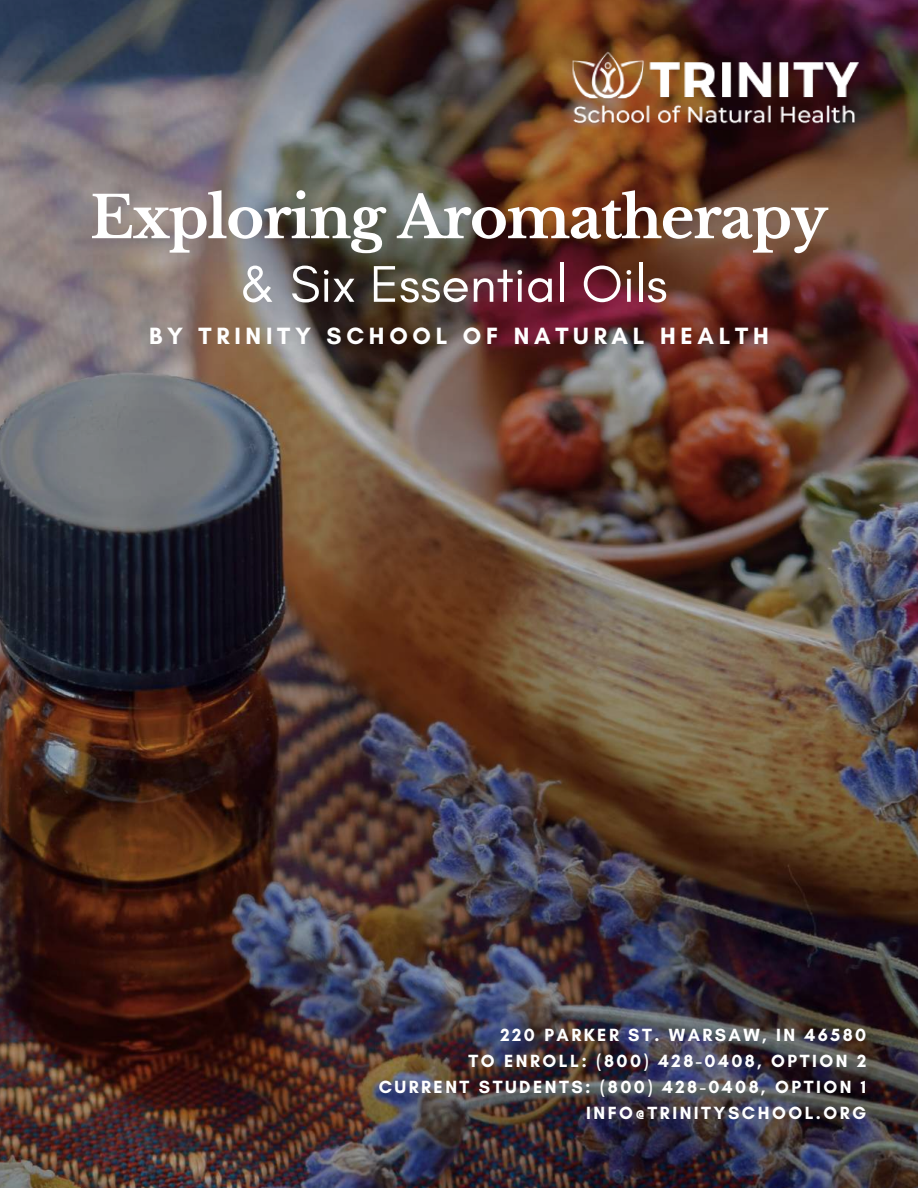
<style>
.page{position:relative;width:918px;height:1188px;background:#fff}
.page>*{position:absolute;margin:0;border:0;box-sizing:border-box;transform-origin:0 0}
.t1{font:700 57.75px "Libre Baskerville";letter-spacing:-.025em;color:#fff}
.t2{font:52.5px "Glacial Indifference";color:#fff}
.t3{font:700 24px "Glacial Indifference";letter-spacing:.195em;color:#fff}
.t4{font:700 18px/25.8px "Glacial Indifference";letter-spacing:.14em;color:#fff;text-align:right}
</style>
<div class="page">
<img style="left:0;top:0;width:918px;height:1188px">
<img style="left:552px;top:27px;width:324px;height:130px">
<h1 class="t1" style="left:90px;top:182px;width:739px">Exploring Aromatherapy</h1>
<h2 class="t2" style="left:240px;top:255px;width:429px">&amp; Six Essential Oils</h2>
<h3 class="t3" style="left:149px;top:321px;width:621px">BY TRINITY SCHOOL OF NATURAL HEALTH</h3>
<p class="t4" style="left:379px;top:1022px;width:489px">220 PARKER ST. WARSAW, IN 46580<br>TO ENROLL: (800) 428-0408, OPTION 2<br>CURRENT STUDENTS: (800) 428-0408, OPTION 1<br>INFO@TRINITYSCHOOL.ORG</p>
</div>
